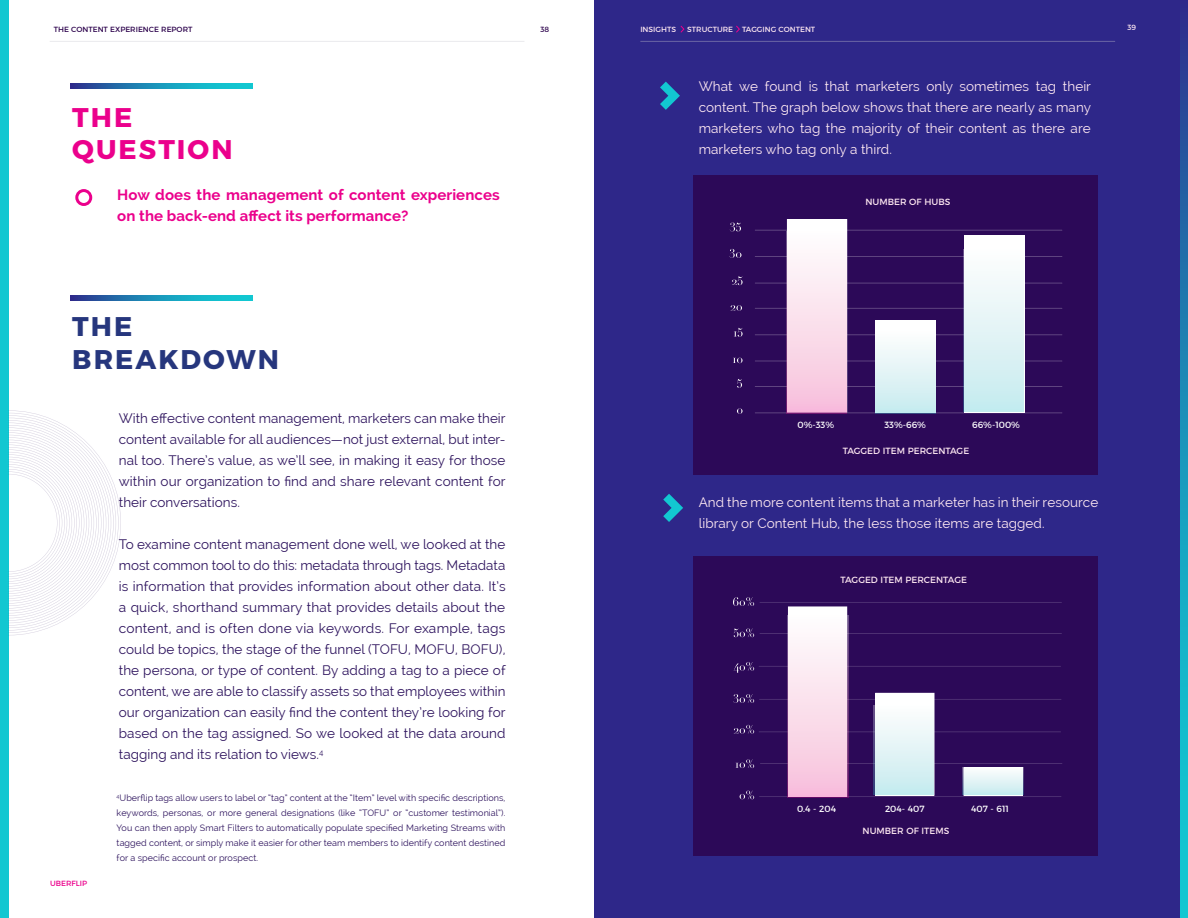
<style>
.page{position:relative;width:1188px;height:918px;background:#fff}
.page>*{position:absolute;margin:0;border:0;box-sizing:border-box;transform-origin:0 0}
.t1{font:700 27px/32.4px "Montserrat";letter-spacing:.075em;color:#26367d}
.t2{font:700 27px/32.4px "Montserrat";letter-spacing:.075em;color:#eb008c}
.t3{font:700 15px/21px "Raleway";letter-spacing:.005em;color:#eb008c}
.t4{font:13.5px/21px "Raleway";letter-spacing:.005em;color:#2e145e;text-align:justify}
.t5{font:13.5px/21px "Raleway";letter-spacing:.005em;color:#ffe9f2;text-align:justify}
.t6{font:9px/15px "Raleway";letter-spacing:.005em;color:#2e145e;text-align:justify}
.t7{font:9px "Montserrat";color:#ffe9f2}
.t8{font:9px "Montserrat";color:#fff}
.t9{font:7.5px "Montserrat";color:#ffe9f2}
.t10{font:7.5px "Montserrat";color:#2c024c}
.t11{font:7.5px "Montserrat";color:#eb008c}
</style>
<div class="page">
<div style="left:594px;top:0;width:594px;height:918px;background:#2e2789"></div>
<svg style="left:1180px;top:30px;width:8px;height:888px;background:#1b90b8"></svg>
<div style="left:0;top:0;width:8px;height:918px;background:#12c7d1"></div>
<hr style="left:50px;top:41px;width:474px;height:1px;background:#c9c9d1">
<hr style="left:640px;top:41px;width:475px;height:1px;background:#c9c9d1">
<svg style="left:8px;top:410px;width:113px;height:225px"></svg>
<svg style="left:71px;top:83px;width:181px;height:5px"></svg>
<svg style="left:71px;top:295px;width:181px;height:5px"></svg>
<div style="left:75px;top:189px;width:17px;height:17px;border:3px solid #eb008c;border-radius:50%"></div>
<div style="left:693px;top:556px;width:405px;height:299px;background:#2c0958"></div>
<svg style="left:660px;top:82px;width:20px;height:28px"></svg>
<div style="left:693px;top:176px;width:405px;height:299px;background:#2c0958"></div>
<svg style="left:755px;top:219px;width:307px;height:194px"></svg>
<div style="left:876px;top:320px;width:60px;height:93px;background:#fff"></div>
<div style="left:964px;top:235px;width:60px;height:178px;background:#fff"></div>
<svg style="left:730px;top:223px;width:11px;height:8px"></svg>
<svg style="left:729px;top:249px;width:12px;height:9px"></svg>
<svg style="left:732px;top:276px;width:11px;height:9px"></svg>
<svg style="left:730px;top:305px;width:12px;height:6px"></svg>
<svg style="left:734px;top:328px;width:9px;height:9px"></svg>
<svg style="left:733px;top:358px;width:10px;height:5px"></svg>
<svg style="left:737px;top:379px;width:5px;height:9px"></svg>
<svg style="left:737px;top:408px;width:6px;height:6px"></svg>
<svg style="left:663px;top:494px;width:20px;height:28px"></svg>
<svg style="left:733px;top:597px;width:329px;height:202px"></svg>
<div style="left:963px;top:250px;width:61px;height:162px;background:linear-gradient(to bottom,#fffdfd,#c6ebef)"></div>
<div style="left:875px;top:331px;width:60px;height:83px;background:linear-gradient(to bottom,#fffdfd,#c6ebef)"></div>
<div style="left:874px;top:706px;width:60px;height:88px;background:linear-gradient(to bottom,#fefdfd,#c7ebef)"></div>
<svg style="left:963px;top:767px;width:60px;height:27px;background:#e2f3f5"></svg>
<div style="left:786px;top:231px;width:61px;height:183px;background:linear-gradient(to bottom,#fefffd,#f7bfdb)"></div>
<div style="left:788px;top:615px;width:60px;height:183px;background:linear-gradient(to bottom,#fefffd,#f7bfdb)"></div>
<svg style="left:680px;top:25px;width:5px;height:8px"></svg>
<svg style="left:736px;top:25px;width:4px;height:8px"></svg>
<p class="t10" style="left:54px;top:23px;width:140px">THE CONTENT EXPERIENCE REPORT</p>
<p class="t10" style="left:541px;top:23px;width:10px">38</p>
<p class="t9" style="left:1128px;top:22px;width:10px">39</p>
<p class="t9" style="left:640px;top:23px;width:37px">INSIGHTS</p>
<p class="t9" style="left:687px;top:23px;width:130px">STRUCTURE TAGGING CONTENT</p>
<h1 class="t2" style="left:72px;top:99px;width:162px">THE<br>QUESTION</h1>
<p class="t3" style="left:117px;top:184px;width:384px">How does the management of content experiences on the back-end affect its performance?</p>
<h1 class="t1" style="left:72px;top:308px;width:208px">THE<br>BREAKDOWN</h1>
<p class="t11" style="left:50px;top:877px;width:38px">UBERFLIP</p>
<p class="t4" style="left:119px;top:408px;width:388px">With effective content management, marketers can make their content available for all audiences—not just external, but inter&shy;nal too. There’s value, as we’ll see, in making it easy for those within our organization to find and share relevant content for their conversations.</p>
<p class="t4" style="left:119px;top:534px;width:388px">To examine content management done well, we looked at the most common tool to do this: metadata through tags. Metadata is information that provides information about other data. It’s a quick, shorthand summary that provides details about the content, and is often done via keywords. For example, tags could be topics, the stage of the funnel (TOFU, MOFU, BOFU), the persona, or type of content. By adding a tag to a piece of content, we are able to classify assets so that employees within our organization can easily find the content they’re looking for based on the tag assigned. So we looked at the data around tagging and its relation to views.<sup>4</sup></p>
<p class="t6" style="left:117px;top:791px;width:390px"><sup>4</sup>Uberflip tags allow users to label or “tag” content at the “Item” level with specific descriptions, keywords, personas, or more general designations (like “TOFU” or “customer testimonial”).<br>You can then apply Smart Filters to automatically populate specified Marketing Streams with tagged content, or simply make it easier for other team members to identify content destined for a specific account or prospect.</p>
<p class="t5" style="left:699px;top:76px;width:394px">What we found is that marketers only sometimes tag their content. The graph below shows that there are nearly as many marketers who tag the majority of their content as there are marketers who tag only a third.</p>
<p class="t7" style="left:865px;top:194px;width:86px">NUMBER OF HUBS</p>
<p class="t8" style="left:797px;top:418px;width:38px">0%-33%</p>
<p class="t8" style="left:884px;top:418px;width:43px">33%-66%</p>
<p class="t8" style="left:972px;top:418px;width:49px">66%-100%</p>
<p class="t7" style="left:843px;top:443px;width:128px">TAGGED ITEM PERCENTAGE</p>
<p class="t5" style="left:699px;top:492px;width:401px">And the more content items that a marketer has in their resource library or Content Hub, the less those items are tagged.</p>
<p class="t7" style="left:841px;top:572px;width:128px">TAGGED ITEM PERCENTAGE</p>
<p class="t8" style="left:797px;top:801px;width:41px">0.4 - 204</p>
<p class="t8" style="left:885px;top:801px;width:41px">204- 407</p>
<p class="t8" style="left:971px;top:801px;width:39px">407 - 611</p>
<p class="t7" style="left:863px;top:824px;width:88px">NUMBER OF ITEMS</p>
</div>
